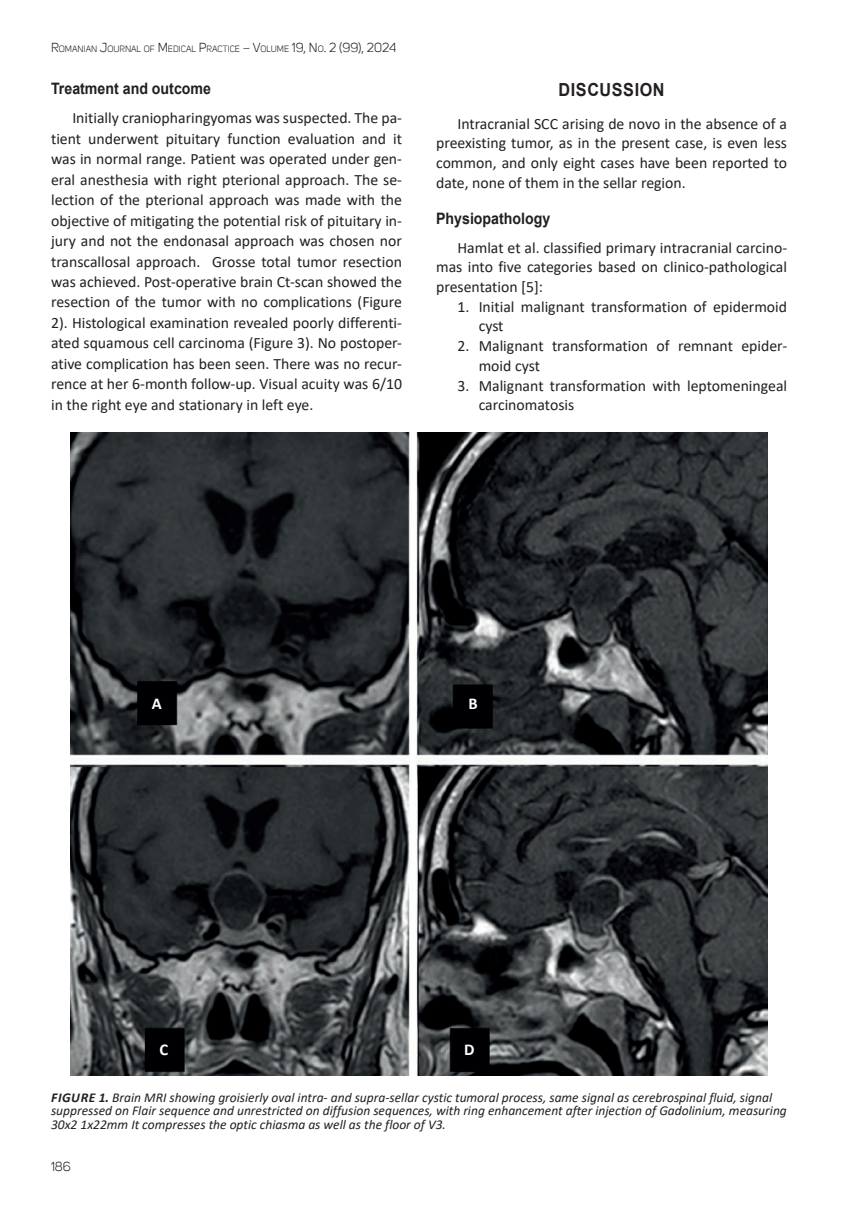
<style>
.page{position:relative;width:851px;height:1212px;background:#fff}
.page>*{position:absolute;margin:0;border:0;box-sizing:border-box;transform-origin:0 0}
.gr_1{font:700 18px "Arial";letter-spacing:.035em;color:#231f20;scale:.9 1}
.Tabel{font:700 16.5px "Calibri";color:#fff}
.text{font:15.75px/20.4px "Calibri";color:#231f20;text-align:justify}
.gr_2{font:700 15.75px "Arial";color:#231f20;scale:.9 1}
.Figura_v2{font:italic 13.5px/13.5px "Calibri";color:#231f20}
.t1{font:12.75px "Uni Sans";color:#231f20}
.t2{font:8.85px "Uni Sans";color:#231f20}
.s1{font-size:12.75px}
.s2{font-weight:700}
</style>
<div class="page">
<img style="left:70px;top:432px;width:697px;height:644px">
<p class="t2" style="left:51px;top:44px;width:347px"><span class="s1">R</span>OMANIAN <span class="s1">J</span>OURNAL OF <span class="s1">M</span> EDICAL <span class="s1">P</span>RACTICE <span class="s1">– V</span>OLUME <span class="s1">19, N</span> O<span class="s1">. 2 (99), 2024</span></p>
<p class="gr_2" style="left:51px;top:78px;width:179px">Treatment and outcome</p>
<p class="text" style="left:51px;top:108px;width:352px;text-indent:21px">Initially craniopharingyomas was suspected. The pa&shy;tient underwent pituitary function evaluation and it was in normal range. Patient was operated under gen&shy;eral anesthesia with right pterional approach. The se&shy;lection of the pterional approach was made with the objective of mitigating the potential risk of pituitary in&shy;jury and not the endonasal approach was chosen nor transcallosal approach. Grosse total tumor resection was achieved. Post-operative brain Ct-scan showed the resection of the tumor with no complications (Figure 2). Histological examination revealed poorly differenti&shy;ated squamous cell carcinoma (Figure 3). No postoper&shy;ative complication has been seen. There was no recur&shy;rence at her 6-month follow-up. Visual acuity was 6/10 in the right eye and stationary in left eye.</p>
<p class="gr_1" style="left:558px;top:77px;width:119px">DISCUSSION</p>
<p class="text" style="left:436px;top:113px;width:352px;line-height:19.6px;text-indent:21px">Intracranial SCC arising de novo in the absence of a preexisting tumor, as in the present case, is even less common, and only eight cases have been reported to date, none of them in the sellar region.</p>
<p class="gr_2" style="left:436px;top:208px;width:128px">Physiopathology</p>
<p class="text" style="left:436px;top:237px;width:352px;line-height:19.6px;text-indent:21px">Hamlat et al. classified primary intracranial carcino&shy;mas into five categories based on clinico-pathological presentation [5]:</p>
<p class="text" style="left:478px;top:296px;width:310px;line-height:19.6px;text-indent:-21px">1. Initial malignant transformation of epidermoid cyst</p>
<p class="text" style="left:478px;top:336px;width:310px;line-height:19.6px;text-indent:-21px">2. Malignant transformation of remnant epider&shy;moid cyst</p>
<p class="text" style="left:478px;top:375px;width:310px;line-height:19.6px;text-indent:-21px">3. Malignant transformation with leptomeningeal carcinomatosis</p>
<p class="Tabel" style="left:152px;top:692px;width:11px">A</p>
<p class="Tabel" style="left:468px;top:692px;width:11px">B</p>
<p class="Tabel" style="left:159px;top:1038px;width:10px">C</p>
<p class="Tabel" style="left:464px;top:1038px;width:12px">D</p>
<p class="Figura_v2" style="left:51px;top:1090px;width:737px"><span class="s2">FIGURE 1.</span> Brain MRI showing groisierly oval intra- and supra-sellar cystic tumoral process, same signal as cerebrospinal fluid, signal suppressed on Flair sequence and unrestricted on diffusion sequences, with ring enhancement after injection of Gadolinium, measuring<br>30x2 1x22mm It compresses the optic chiasma as well as the floor of V3.</p>
<p class="t1" style="left:51px;top:1159px;width:21px">186</p>
</div>
